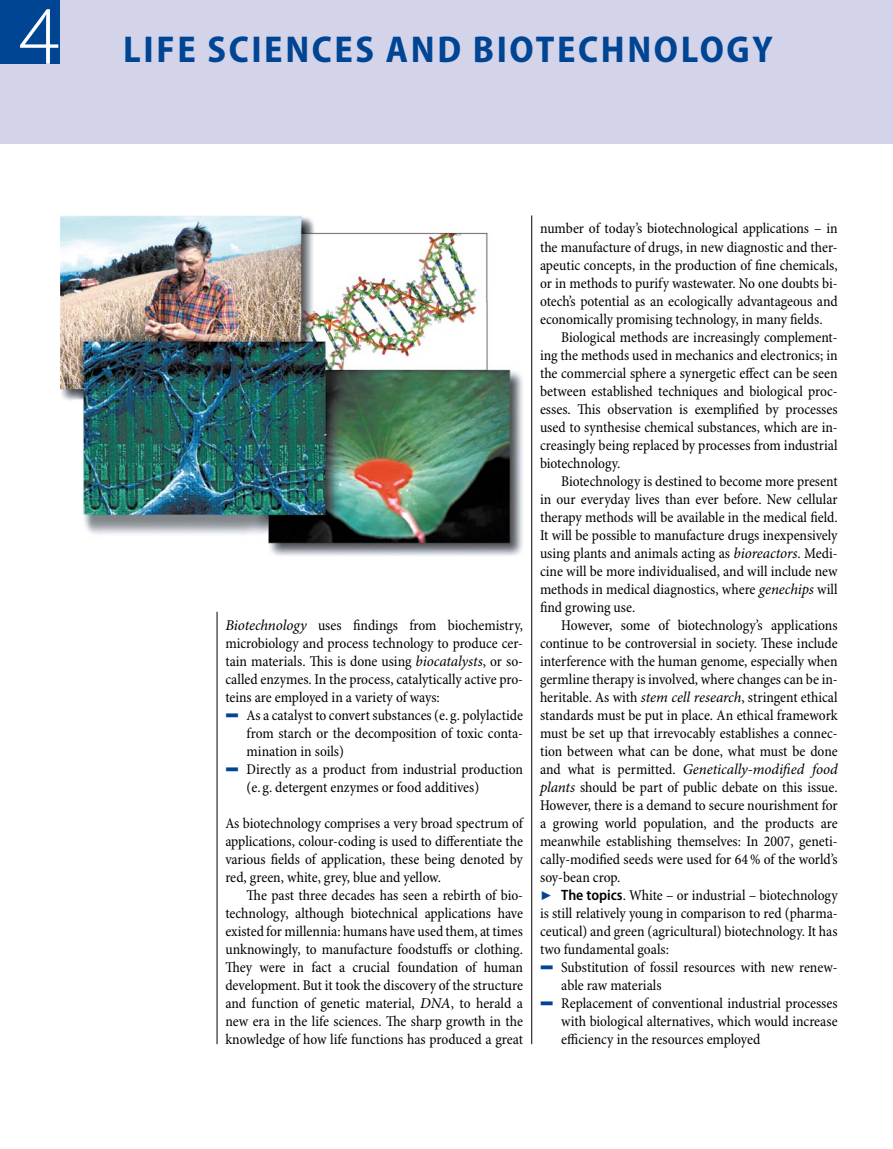
<style>
.page{position:relative;width:893px;height:1149px;background:#fff}
.page>*{position:absolute;margin:0;border:0;box-sizing:border-box;transform-origin:0 0}
.t1{font:300 84px "Myriad Pro";color:#fff}
.t2{font:700 semi-condensed 37.5px "Myriad Pro";letter-spacing:.07em;color:#004494}
.t3{font:condensed 15px/18px "Minion Pro";letter-spacing:-.005em;color:#000;text-align:justify}
.t4{font:italic 15px "Minion Pro";letter-spacing:-.005em;color:#000}
.s1{font-style:italic;font-stretch:normal}
.s2{font-family:"S Buttons";font-stretch:normal;color:#004494}
.s3{font-style:normal;font-stretch:condensed}
.s4{font-family:"Myriad Pro";font-weight:600;font-stretch:semi-condensed}
</style>
<div class="page">
<hr style="left:531px;top:215px;width:1px;height:828px;background:#000">
<hr style="left:217px;top:611px;width:1px;height:432px;background:#000">
<div style="left:0;top:0;width:893px;height:143px;background:#d3d4e9"></div>
<img style="left:60px;top:215px;width:463px;height:341px">
<div style="left:0;top:0;width:60px;height:64px;background:#004494"></div>
<h1 class="t1" style="left:19px;top:-15px;width:42px">4</h1>
<h2 class="t2" style="left:60px;top:29px;width:32px">LI</h2>
<h2 class="t2" style="left:157px;top:29px;width:618px">FE SCIENCES AND BIOTECHNOLOGY</h2>
<p class="t3" style="left:225px;top:616px;width:299px"><span class="s1">Biotechnology</span> uses findings from biochemistry,</p>
<p class="t3" style="left:225px;top:634px;width:299px">microbiology and process technology to produce cer-</p>
<p class="t3" style="left:225px;top:652px;width:299px">tain materials. This is done using <span class="s1">biocatalysts</span>, or so-</p>
<p class="t3" style="left:225px;top:670px;width:299px">called enzymes. In the process, catalytically active pro-</p>
<p class="t3" style="left:225px;top:688px;width:216px">teins are employed in a variety of ways:</p>
<p class="t3" style="left:225px;top:706px;width:299px"><span class="s2">5</span> As a catalyst to convert substances (e. g. polylactide</p>
<p class="t3" style="left:247px;top:724px;width:278px">from starch or the decomposition of toxic conta-</p>
<p class="t3" style="left:247px;top:742px;width:99px">mination in soils)</p>
<p class="t3" style="left:225px;top:760px;width:299px"><span class="s2">5</span> Directly as a product from industrial production</p>
<p class="t3" style="left:247px;top:778px;width:234px">(e. g. detergent enzymes or food additives)</p>
<p class="t3" style="left:225px;top:814px;width:300px">As biotechnology comprises a very broad spectrum of applications, colour-coding is used to differentiate the various fields of application, these being denoted by red, green, white, grey, blue and yellow.</p>
<p class="t3" style="left:225px;top:886px;width:299px;text-indent:21px">The past three decades has seen a rebirth of bio&shy;technology, although biotechnical applications have existed for millennia: humans have used them, at times unknowingly, to manufacture foodstuffs or clothing.<br>They were in fact a crucial foundation of human development. But it took the discovery of the structure and function of genetic material, <span class="s1">DNA</span>, to herald a new era in the life sciences. The sharp growth in the knowledge of how life functions has produced a great</p>
<p class="t3" style="left:540px;top:220px;width:299px">number of today’s biotechnological applications – in the manufacture of drugs, in new diagnostic and ther&shy;apeutic concepts, in the production of fine chemicals, or in methods to purify wastewater. No one doubts bi&shy;otech’s potential as an ecologically advantageous and economically promising technology, in many fields.</p>
<p class="t3" style="left:540px;top:328px;width:299px;text-indent:21px">Biological methods are increasingly complement&shy;ing the methods used in mechanics and electronics; in the commercial sphere a synergetic effect can be seen between established techniques and biological proc&shy;esses. This observation is exemplified by processes used to synthesise chemical substances, which are in&shy;creasingly being replaced by processes from industrial biotechnology.</p>
<p class="t3" style="left:540px;top:472px;width:299px;text-indent:21px">Biotechnology is destined to become more present in our everyday lives than ever before. New cellular therapy methods will be available in the medical field.<br>It will be possible to manufacture drugs inexpensively using plants and animals acting as <span class="s1">bioreactors</span>. Medi&shy;cine will be more individualised, and will include new methods in medical diagnostics, where <span class="s1">genechips</span> will find growing use.</p>
<p class="t3" style="left:561px;top:616px;width:278px">However, some of biotechnology’s applications</p>
<p class="t3" style="left:540px;top:634px;width:299px">continue to be controversial in society. These include</p>
<p class="t3" style="left:540px;top:652px;width:299px">interference with the human genome, especially when</p>
<p class="t3" style="left:540px;top:670px;width:299px">germline therapy is involved, where changes can be in-</p>
<p class="t3" style="left:540px;top:688px;width:299px">heritable. As with <span class="s1">stem cell research</span>, stringent ethical</p>
<p class="t3" style="left:540px;top:706px;width:299px">standards must be put in place. An ethical framework</p>
<p class="t3" style="left:540px;top:724px;width:299px">must be set up that irrevocably establishes a connec-</p>
<p class="t3" style="left:540px;top:742px;width:299px">tion between what can be done, what must be done</p>
<p class="t4" style="left:540px;top:760px;width:299px"><span class="s3">and what is permitted.</span> Genetically-modified food</p>
<p class="t3" style="left:540px;top:778px;width:299px"><span class="s1">plants</span> should be part of public debate on this issue.</p>
<p class="t3" style="left:540px;top:796px;width:299px">However, there is a demand to secure nourishment for</p>
<p class="t3" style="left:540px;top:814px;width:299px">a growing world population, and the products are</p>
<p class="t3" style="left:540px;top:832px;width:299px">meanwhile establishing themselves: In 2007, geneti-</p>
<p class="t3" style="left:540px;top:850px;width:299px">cally-modified seeds were used for 64% of the world’s</p>
<p class="t3" style="left:540px;top:868px;width:82px">soy-bean crop.</p>
<p class="t3" style="left:540px;top:886px;width:299px"><span class="s2">7</span> <span class="s4">The topics</span>. White – or industrial – biotechnology</p>
<p class="t3" style="left:540px;top:904px;width:299px">is still relatively young in comparison to red (pharma-</p>
<p class="t3" style="left:540px;top:922px;width:299px">ceutical) and green (agricultural) biotechnology. It has</p>
<p class="t3" style="left:540px;top:940px;width:131px">two fundamental goals:</p>
<p class="t3" style="left:540px;top:958px;width:299px"><span class="s2">5</span> Substitution of fossil resources with new renew-</p>
<p class="t3" style="left:561px;top:976px;width:102px">able raw materials</p>
<p class="t3" style="left:540px;top:994px;width:299px"><span class="s2">5</span> Replacement of conventional industrial processes</p>
<p class="t3" style="left:561px;top:1012px;width:278px">with biological alternatives, which would increase</p>
<p class="t3" style="left:561px;top:1030px;width:201px">efficiency in the resources employed</p>
</div>
